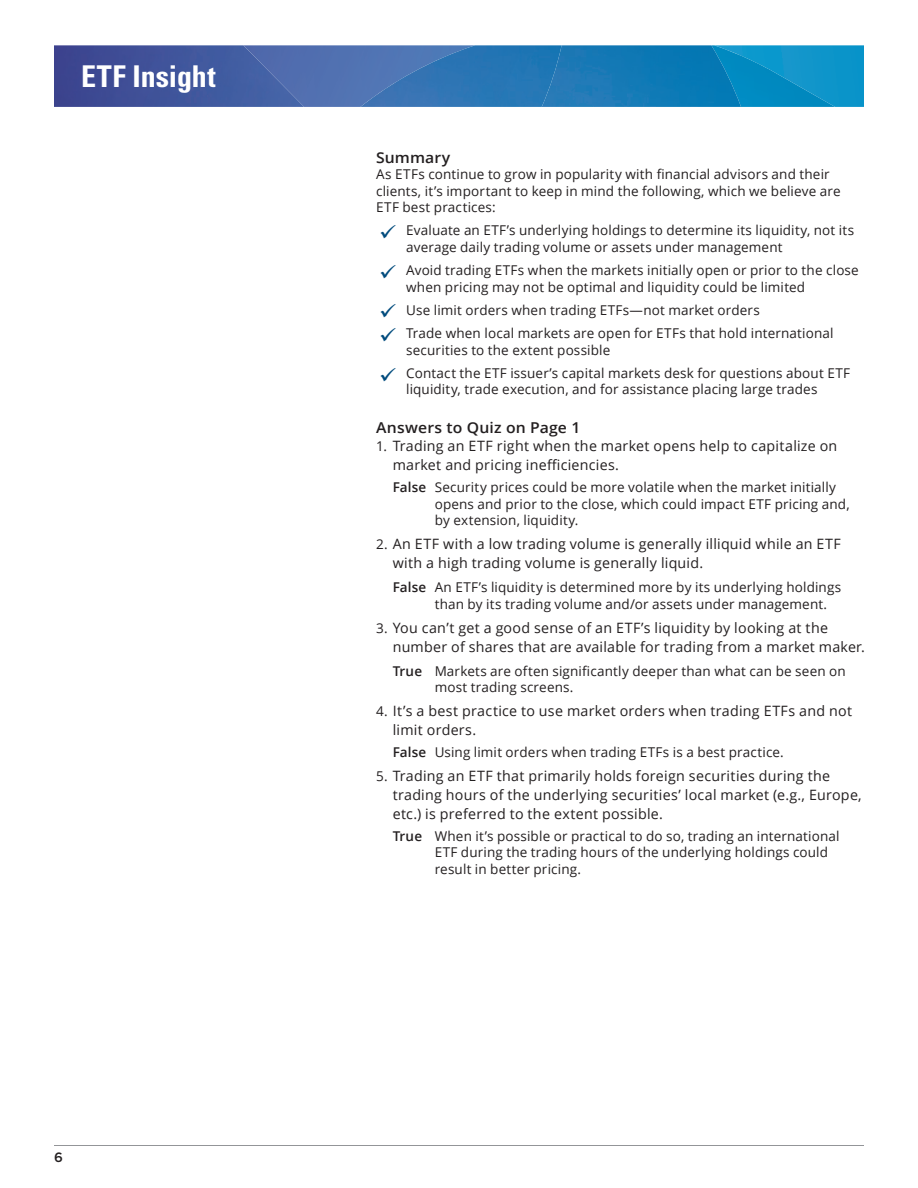
<style>
.page{position:relative;width:918px;height:1188px;background:#fff}
.page>*{position:absolute;margin:0;border:0;box-sizing:border-box;transform-origin:0 0}
.t1{font:700 condensed 30px "Univers";color:#fff}
.t2{font:21px/39.5px "Wingdings";color:#004b7d;text-align:justify;scale:1.05 1}
.t3{font:600 15px "Open Sans";letter-spacing:.005em;color:#231f20;scale:1.05 1}
.t4{font:14.25px/18.8px "Open Sans";letter-spacing:.02em;color:#231f20}
.t5{font:13.5px/16.5px "Open Sans";letter-spacing:.01em;color:#231f20}
.t6{font:500 13.5px "Gotham";color:#231f20}
.s1{font-size:13.5px}
.s2{font-weight:600}
</style>
<div class="page">
<div style="left:835px;top:45px;width:29px;height:62px;background:#0a94c9"></div>
<div style="left:304px;top:45px;width:56px;height:62px;background:#5171b1"></div>
<img style="left:54px;top:45px;width:250px;height:62px">
<img style="left:741px;top:45px;width:94px;height:62px">
<img style="left:562px;top:45px;width:179px;height:62px">
<img style="left:360px;top:45px;width:202px;height:62px">
<hr style="left:54px;top:1145px;width:810px;height:1px;background:#939598">
<h1 class="t1" style="left:81px;top:58px;width:136px">ETF Insight</h1>
<p class="t6" style="left:54px;top:1148px;width:10px">6</p>
<p class="t3" style="left:376px;top:147px;width:72px">Summary</p>
<p class="t5" style="left:376px;top:166px;width:466px">As ETFs continue to grow in popularity with financial advisors and their clients, it’s important to keep in mind the following, which we believe are<br>ETF best practices:</p>
<p class="t5" style="left:406px;top:222px;width:449px">Evaluate an ETF’s underlying holdings to determine its liquidity, not its average daily trading volume or assets under management</p>
<p class="t5" style="left:406px;top:262px;width:454px">Avoid trading ETFs when the markets initially open or prior to the close when pricing may not be optimal and liquidity could be limited</p>
<p class="t5" style="left:406px;top:298px;width:429px;line-height:23.2px">Use limit orders when trading ETFs—not market orders<br>Trade when local markets are open for ETFs that hold international</p>
<p class="t5" style="left:406px;top:338px;width:445px;line-height:23.2px">securities to the extent possible<br>Contact the ETF issuer’s capital markets desk for questions about ETF</p>
<p class="t5" style="left:406px;top:381px;width:413px">liquidity, trade execution, and for assistance placing large trades</p>
<p class="t3" style="left:376px;top:417px;width:196px">Answers to Quiz on Page 1</p>
<p class="t4" style="left:393px;top:437px;width:446px;text-indent:-16px"><span class="s1">1.</span> Trading an ETF right when the market opens help to capitalize on market and pricing inefficiencies.</p>
<p class="t5" style="left:435px;top:479px;width:417px;text-indent:-42px"><span class="s2">False</span> Security prices could be more volatile when the market initially opens and prior to the close, which could impact ETF pricing and, by extension, liquidity.</p>
<p class="t4" style="left:393px;top:534px;width:450px;text-indent:-16px"><span class="s1">2.</span> An ETF with a low trading volume is generally illiquid while an ETF with a high trading volume is generally liquid.</p>
<p class="t5" style="left:435px;top:579px;width:408px;text-indent:-42px"><span class="s2">False</span> An ETF’s liquidity is determined more by its underlying holdings than by its trading volume and/or assets under management.</p>
<p class="t4" style="left:393px;top:618px;width:474px;text-indent:-16px"><span class="s1">3.</span> You can’t get a good sense of an ETF’s liquidity by looking at the number of shares that are available for trading from a market maker.</p>
<p class="t5" style="left:435px;top:662px;width:413px;text-indent:-42px"><span class="s2">True</span> Markets are often significantly deeper than what can be seen on most trading screens.</p>
<p class="t4" style="left:393px;top:701px;width:461px;text-indent:-16px"><span class="s1">4.</span> It’s a best practice to use market orders when trading ETFs and not limit orders.</p>
<p class="t5" style="left:393px;top:743px;width:393px"><span class="s2">False</span> Using limit orders when trading ETFs is a best practice.</p>
<p class="t4" style="left:393px;top:766px;width:471px;text-indent:-16px"><span class="s1">5.</span> Trading an ETF that primarily holds foreign securities during the trading hours of the underlying securities’ local market (e.g., Europe, etc.) is preferred to the extent possible.</p>
<p class="t5" style="left:435px;top:827px;width:406px;text-indent:-42px"><span class="s2">True</span> When it’s possible or practical to do so, trading an international<br>ETF during the trading hours of the underlying holdings could result in better pricing.</p>
<h2 class="t2" style="left:379px;top:214px;width:18px">✓ ✓ ✓</h2>
</div>
